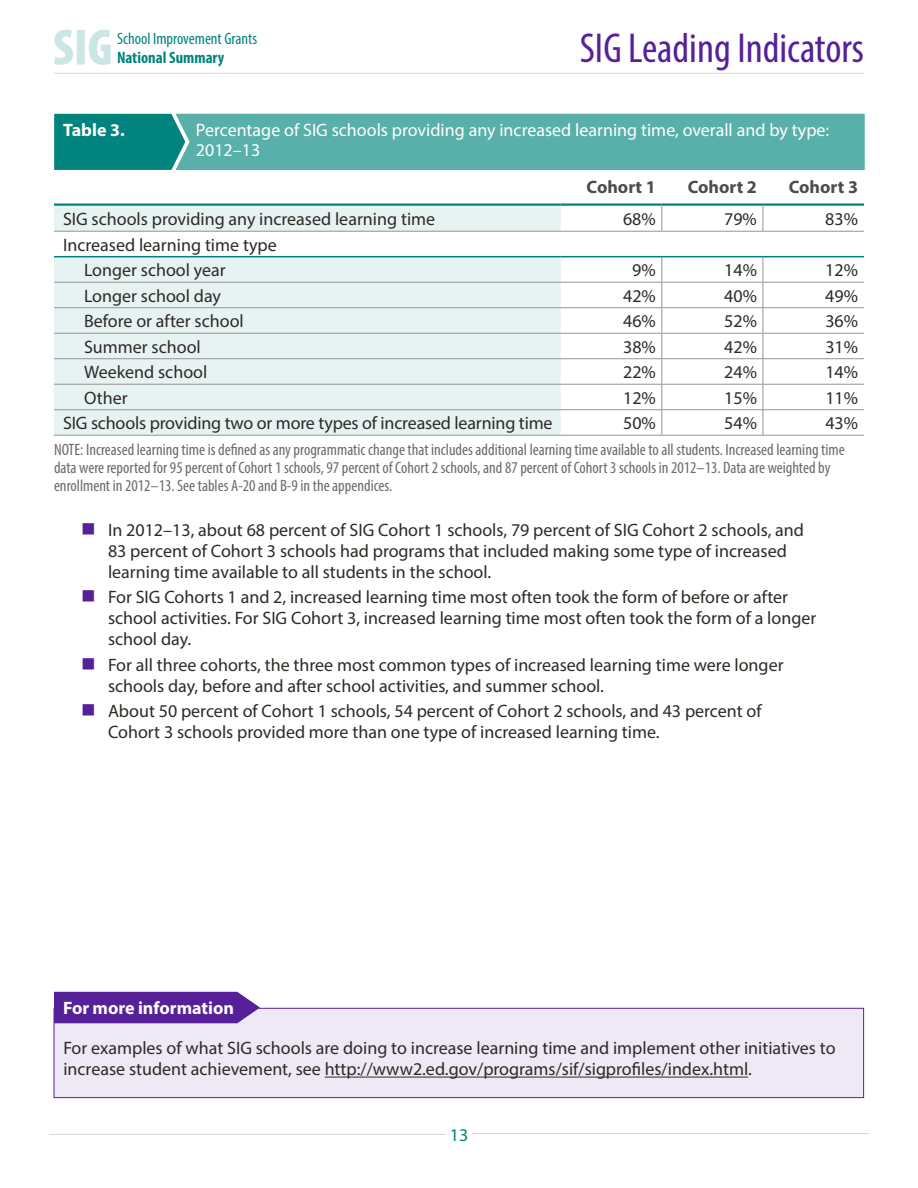
<style>
.page{position:relative;width:918px;height:1188px;background:#fff}
.page>*{position:absolute;margin:0;border:0;box-sizing:border-box;transform-origin:0 0}
.t1{font:condensed 42px "Myriad Pro";color:#562099}
.Table_Stub_L{font:18px/21px "Myriad Pro";color:#2e2a25}
.t2{font:18px/19.5px "Myriad Pro";color:#fff}
.Table_Stub2{font:18px "Myriad Pro";color:#2e2a25}
.Table_Body_R{font:18px "Myriad Pro";color:#2e2a25}
.t3{font:700 18px "Myriad Pro";color:#fff}
.Table_Head_R{font:700 18px "Myriad Pro";color:#4b4c4d}
.t4{font:18px "Myriad Pro";color:#00847d}
.table_fig_note{font:condensed 16.5px/18px "Myriad Pro";color:#6d6a67}
.t5{font:condensed 16.5px "Myriad Pro";color:#00847d}
.t6{font:700 condensed 16.5px "Myriad Pro";color:#00847d}
</style>
<div class="page">
<svg style="left:54px;top:30px;width:57px;height:35px"></svg>
<hr style="left:54px;top:73px;width:810px;height:1px;background:#d5d4d3">
<div style="left:172px;top:112px;width:695px;height:60px;background:#59afaa"></div>
<div style="left:170px;top:110px;width:698px;height:64px;border:4px solid #fff"></div>
<svg style="left:54px;top:110px;width:138px;height:64px"></svg>
<svg style="left:561px;top:206px;width:303px;height:229px"></svg>
<svg style="left:54px;top:206px;width:507px;height:229px;background:#e7f3f2"></svg>
<hr style="left:54px;top:203px;width:507px;height:3px;background:#00847d">
<hr style="left:561px;top:203px;width:101px;height:3px;background:#00847d">
<hr style="left:662px;top:203px;width:101px;height:3px;background:#00847d">
<hr style="left:763px;top:203px;width:101px;height:3px;background:#00847d">
<hr style="left:54px;top:231px;width:507px;height:1px;background:#979492">
<hr style="left:561px;top:231px;width:101px;height:1px;background:#979492">
<hr style="left:662px;top:231px;width:101px;height:1px;background:#979492">
<hr style="left:763px;top:231px;width:101px;height:1px;background:#979492">
<hr style="left:54px;top:282px;width:507px;height:1px;background:#979492">
<hr style="left:561px;top:282px;width:101px;height:1px;background:#979492">
<hr style="left:662px;top:282px;width:101px;height:1px;background:#979492">
<hr style="left:763px;top:282px;width:101px;height:1px;background:#979492">
<hr style="left:54px;top:307px;width:507px;height:1px;background:#979492">
<hr style="left:561px;top:307px;width:101px;height:1px;background:#979492">
<hr style="left:662px;top:307px;width:101px;height:1px;background:#979492">
<hr style="left:763px;top:307px;width:101px;height:1px;background:#979492">
<hr style="left:54px;top:333px;width:507px;height:1px;background:#979492">
<hr style="left:561px;top:333px;width:101px;height:1px;background:#979492">
<hr style="left:662px;top:333px;width:101px;height:1px;background:#979492">
<hr style="left:763px;top:333px;width:101px;height:1px;background:#979492">
<hr style="left:54px;top:358px;width:507px;height:1px;background:#979492">
<hr style="left:561px;top:358px;width:101px;height:1px;background:#979492">
<hr style="left:662px;top:358px;width:101px;height:1px;background:#979492">
<hr style="left:763px;top:358px;width:101px;height:1px;background:#979492">
<hr style="left:54px;top:384px;width:507px;height:1px;background:#979492">
<hr style="left:561px;top:384px;width:101px;height:1px;background:#979492">
<hr style="left:662px;top:384px;width:101px;height:1px;background:#979492">
<hr style="left:763px;top:384px;width:101px;height:1px;background:#979492">
<hr style="left:54px;top:409px;width:507px;height:1px;background:#979492">
<hr style="left:561px;top:409px;width:101px;height:1px;background:#979492">
<hr style="left:662px;top:409px;width:101px;height:1px;background:#979492">
<hr style="left:763px;top:409px;width:101px;height:1px;background:#979492">
<hr style="left:54px;top:435px;width:507px;height:1px;background:#979492">
<hr style="left:561px;top:435px;width:101px;height:1px;background:#979492">
<hr style="left:662px;top:435px;width:101px;height:1px;background:#979492">
<hr style="left:763px;top:435px;width:101px;height:1px;background:#979492">
<svg style="left:661px;top:206px;width:1px;height:25px"></svg>
<svg style="left:763px;top:206px;width:1px;height:25px"></svg>
<svg style="left:661px;top:257px;width:1px;height:178px"></svg>
<svg style="left:763px;top:257px;width:1px;height:178px"></svg>
<hr style="left:54px;top:256px;width:507px;height:1px;background:#00847d">
<hr style="left:561px;top:256px;width:101px;height:1px;background:#00847d">
<hr style="left:662px;top:256px;width:101px;height:1px;background:#00847d">
<hr style="left:763px;top:256px;width:101px;height:1px;background:#00847d">
<div style="left:54px;top:1008px;width:810px;height:90px;background:#eee9f5"></div>
<div style="left:54px;top:992px;width:206px;height:31px;background:#562099"></div>
<div style="left:54px;top:1008px;width:810px;height:90px;border:1px solid #562099"></div>
<hr style="left:325px;top:1077px;width:423px;height:1px;background:#2e2a25">
<hr style="left:49px;top:1134px;width:397px;height:1px;background:#d5d4d3">
<hr style="left:472px;top:1133px;width:397px;height:1px;background:#d5d4d3">
<p class="t5" style="left:117px;top:28px;width:142px">School Improvement Grants</p>
<p class="t6" style="left:117px;top:47px;width:109px">National Summary</p>
<h1 class="t1" style="left:580px;top:23px;width:286px">SIG Leading Indicators</h1>
<p class="t3" style="left:63px;top:119px;width:63px">Table 3.</p>
<p class="t2" style="left:196px;top:120px;width:635px">Percentage of SIG schools providing any increased learning time, overall and by type:<br>2012–13</p>
<p class="Table_Head_R" style="left:587px;top:175px;width:71px">Cohort 1</p>
<p class="Table_Head_R" style="left:688px;top:175px;width:71px">Cohort 2</p>
<p class="Table_Head_R" style="left:789px;top:175px;width:71px">Cohort 3</p>
<p class="Table_Stub_L" style="left:63px;top:208px;width:374px">SIG schools providing any increased learning time</p>
<p class="Table_Body_R" style="left:623px;top:208px;width:34px">68%</p>
<p class="Table_Body_R" style="left:724px;top:208px;width:34px">79%</p>
<p class="Table_Body_R" style="left:825px;top:208px;width:34px">83%</p>
<p class="Table_Stub_L" style="left:63px;top:234px;width:215px">Increased learning time type</p>
<p class="Table_Stub2" style="left:84px;top:259px;width:143px">Longer school year</p>
<p class="Table_Body_R" style="left:632px;top:259px;width:25px">9%</p>
<p class="Table_Body_R" style="left:724px;top:259px;width:34px">14%</p>
<p class="Table_Body_R" style="left:825px;top:259px;width:34px">12%</p>
<p class="Table_Stub2" style="left:84px;top:285px;width:139px">Longer school day</p>
<p class="Table_Body_R" style="left:623px;top:285px;width:34px">42%</p>
<p class="Table_Body_R" style="left:724px;top:285px;width:34px">40%</p>
<p class="Table_Body_R" style="left:825px;top:285px;width:34px">49%</p>
<p class="Table_Stub2" style="left:84px;top:310px;width:161px">Before or after school</p>
<p class="Table_Body_R" style="left:623px;top:310px;width:34px">46%</p>
<p class="Table_Body_R" style="left:724px;top:310px;width:34px">52%</p>
<p class="Table_Body_R" style="left:825px;top:310px;width:34px">36%</p>
<p class="Table_Stub2" style="left:84px;top:336px;width:118px">Summer school</p>
<p class="Table_Body_R" style="left:623px;top:336px;width:34px">38%</p>
<p class="Table_Body_R" style="left:724px;top:336px;width:34px">42%</p>
<p class="Table_Body_R" style="left:825px;top:336px;width:34px">31%</p>
<p class="Table_Stub2" style="left:84px;top:361px;width:125px">Weekend school</p>
<p class="Table_Body_R" style="left:623px;top:361px;width:34px">22%</p>
<p class="Table_Body_R" style="left:724px;top:361px;width:34px">24%</p>
<p class="Table_Body_R" style="left:825px;top:361px;width:34px">14%</p>
<p class="Table_Stub2" style="left:84px;top:387px;width:45px">Other</p>
<p class="Table_Body_R" style="left:623px;top:387px;width:34px">12%</p>
<p class="Table_Body_R" style="left:724px;top:387px;width:34px">15%</p>
<p class="Table_Body_R" style="left:825px;top:387px;width:34px">11%</p>
<p class="Table_Stub_L" style="left:63px;top:412px;width:491px">SIG schools providing two or more types of increased learning time</p>
<p class="Table_Body_R" style="left:623px;top:412px;width:34px">50%</p>
<p class="Table_Body_R" style="left:724px;top:412px;width:34px">54%</p>
<p class="Table_Body_R" style="left:825px;top:412px;width:34px">43%</p>
<p class="table_fig_note" style="left:54px;top:441px;width:792px">NOTE: Increased learning time is defined as any programmatic change that includes additional learning time available to all students. Increased learning time data were reported for 95 percent of Cohort 1 schools, 97 percent of Cohort 2 schools, and 87 percent of Cohort 3 schools in 2012–13. Data are weighted by enrollment in 2012–13. See tables A-20 and B-9 in the appendices.</p>
<p class="Table_Stub_L" style="left:108px;top:519px;width:698px">In 2012–13, about 68 percent of SIG Cohort 1 schools, 79 percent of SIG Cohort 2 schools, and<br>83 percent of Cohort 3 schools had programs that included making some type of increased learning time available to all students in the school.</p>
<p class="Table_Stub_L" style="left:108px;top:586px;width:710px">For SIG Cohorts 1 and 2, increased learning time most often took the form of before or after school activities. For SIG Cohort 3, increased learning time most often took the form of a longer school day.</p>
<p class="Table_Stub_L" style="left:108px;top:654px;width:677px">For all three cohorts, the three most common types of increased learning time were longer schools day, before and after school activities, and summer school.</p>
<p class="Table_Stub_L" style="left:108px;top:700px;width:655px">About 50 percent of Cohort 1 schools, 54 percent of Cohort 2 schools, and 43 percent of<br>Cohort 3 schools provided more than one type of increased learning time.</p>
<h3 class="t3" style="left:63px;top:996px;width:173px">For more information</h3>
<p class="Table_Stub_L" style="left:63px;top:1037px;width:774px;line-height:21.6px">For examples of what SIG schools are doing to increase learning time and implement other initiatives to increase student achievement, see http://www2.ed.gov/programs/sif/sigprofiles/index.html.</p>
<p class="t4" style="left:450px;top:1124px;width:20px">13</p>
</div>
